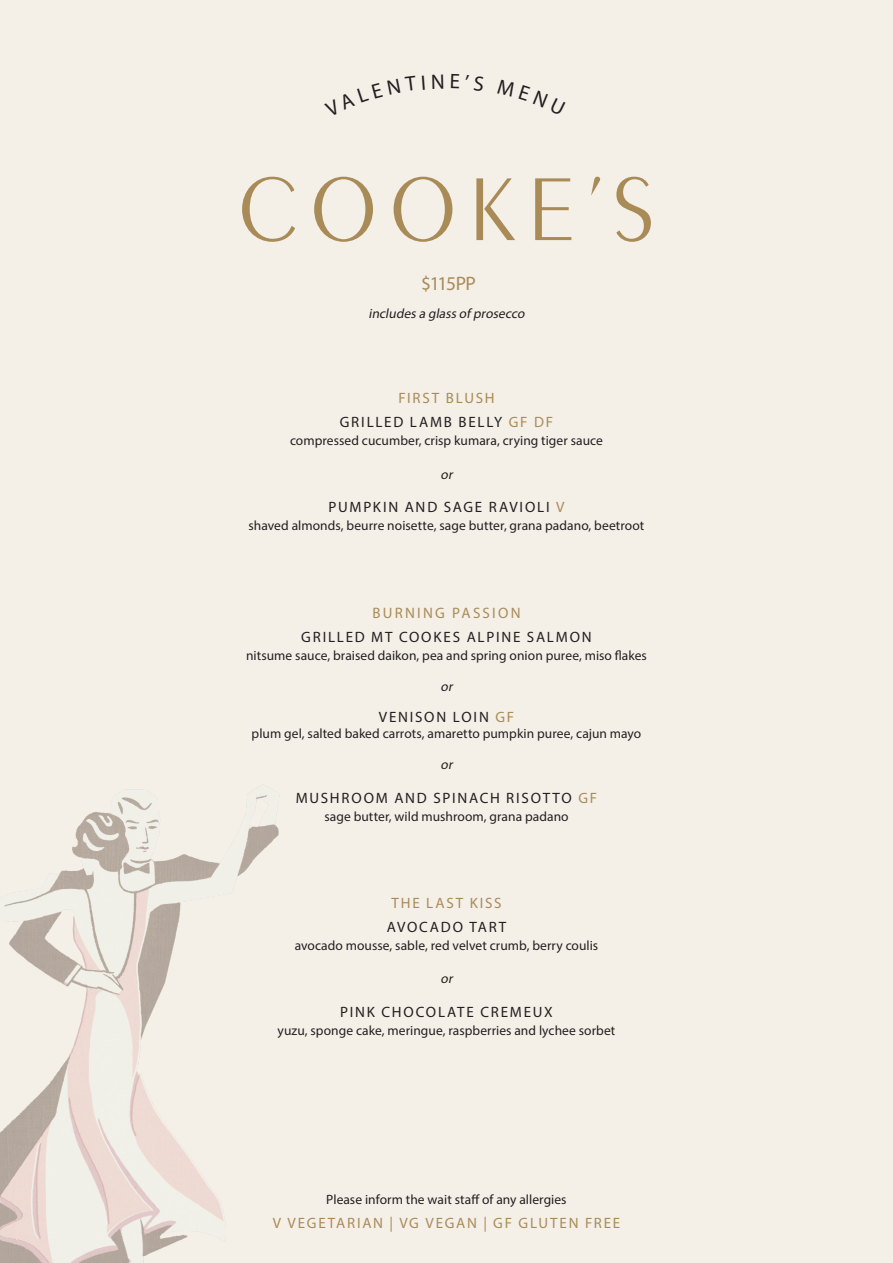
<style>
.page{position:relative;width:893px;height:1263px;background:#f4f0e8}
.page>*{position:absolute;margin:0;border:0;box-sizing:border-box;transform-origin:0 0}
.Dish_details{font:19.5px "Myriad Pro";letter-spacing:-.05em;color:#a98b58}
.Dish_Name{font:15.15px "Myriad Pro";letter-spacing:.15em;color:#a98b58}
.Dish_Name-2{font:15px "Myriad Pro";letter-spacing:.12em;color:#231f20}
.Dish_Name-3{font:15px "Myriad Pro";letter-spacing:.12em;color:#a98b58}
.Dish_details-2{font:13.5px "Myriad Pro";letter-spacing:.005em;color:#231f20}
.Dish_details-3{font:italic 13.5px "Myriad Pro";color:#231f20}
.s1{color:#a98b58}
</style>
<div class="page">
<svg style="left:242px;top:177px;width:53px;height:65px"></svg>
<svg style="left:314px;top:177px;width:59px;height:65px"></svg>
<svg style="left:394px;top:177px;width:58px;height:65px"></svg>
<svg style="left:476px;top:178px;width:39px;height:62px"></svg>
<svg style="left:535px;top:178px;width:36px;height:62px"></svg>
<svg style="left:591px;top:177px;width:9px;height:19px"></svg>
<svg style="left:616px;top:177px;width:35px;height:65px"></svg>
<img style="left:0;top:787px;width:280px;height:476px">
<p class="Dish_details" style="left:421px;top:272px;width:56px">$115PP</p>
<p class="Dish_details-3" style="left:368px;top:305px;width:160px">includes a glass of prosecco</p>
<p class="Dish_Name-3" style="left:398px;top:389px;width:98px">FIRST BLUSH</p>
<p class="Dish_Name-2" style="left:340px;top:413px;width:215px">GRILLED LAMB BELLY <span class="s1">GF DF</span></p>
<p class="Dish_details-2" style="left:290px;top:433px;width:314px">compressed cucumber, crisp kumara, crying tiger sauce</p>
<p class="Dish_details-3" style="left:440px;top:466px;width:16px">or</p>
<p class="Dish_Name-2" style="left:328px;top:498px;width:238px">PUMPKIN AND SAGE RAVIOLI <span class="s1">V</span></p>
<p class="Dish_details-2" style="left:249px;top:517px;width:397px">shaved almonds, beurre noisette, sage butter, grana padano, beetroot</p>
<p class="Dish_Name" style="left:372px;top:604px;width:150px">BURNING PASSION</p>
<p class="Dish_Name-2" style="left:301px;top:628px;width:292px">GRILLED MT COOKES ALPINE SALMON</p>
<p class="Dish_details-2" style="left:246px;top:647px;width:402px">nitsume sauce, braised daikon, pea and spring onion puree, miso flakes</p>
<p class="Dish_details-3" style="left:440px;top:678px;width:16px">or</p>
<p class="Dish_Name-2" style="left:379px;top:707px;width:137px">VENISON LOIN <span class="s1">GF</span></p>
<p class="Dish_details-2" style="left:252px;top:725px;width:391px">plum gel, salted baked carrots, amaretto pumpkin puree, cajun mayo</p>
<p class="Dish_details-3" style="left:440px;top:756px;width:16px">or</p>
<p class="Dish_Name-2" style="left:296px;top:788px;width:303px">MUSHROOM AND SPINACH RISOTTO <span class="s1">GF</span></p>
<p class="Dish_details-2" style="left:324px;top:808px;width:246px">sage butter, wild mushroom, grana padano</p>
<p class="Dish_Name-3" style="left:391px;top:894px;width:112px">THE LAST KISS</p>
<p class="Dish_Name-2" style="left:387px;top:918px;width:121px">AVOCADO TART</p>
<p class="Dish_details-2" style="left:295px;top:937px;width:305px">avocado mousse, sable, red velvet crumb, berry coulis</p>
<p class="Dish_details-3" style="left:440px;top:970px;width:16px">or</p>
<p class="Dish_Name-2" style="left:340px;top:1003px;width:214px">PINK CHOCOLATE CREMEUX</p>
<p class="Dish_details-2" style="left:278px;top:1022px;width:339px">yuzu, sponge cake, meringue, raspberries and lychee sorbet</p>
<p class="Dish_details-2" style="left:326px;top:1191px;width:242px">Please inform the wait staff of any allergies</p>
<p class="Dish_Name-3" style="left:273px;top:1213px;width:349px">V VEGETARIAN | VG VEGAN | GF GLUTEN FREE</p>
</div>
